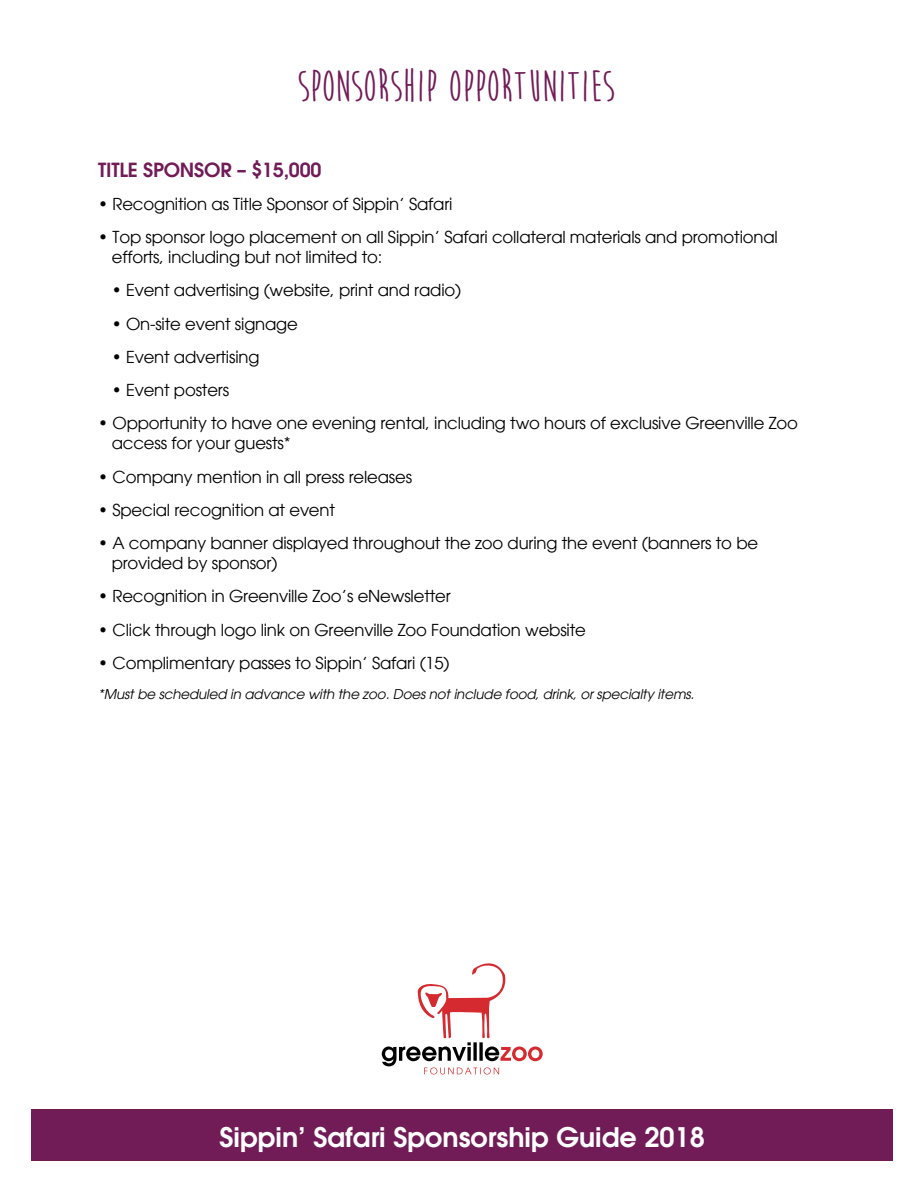
<style>
.page{position:relative;width:918px;height:1188px;background:#fff}
.page>*{position:absolute;margin:0;border:0;box-sizing:border-box;transform-origin:0 0}
.t1{font:700 45px "Moon Flower";color:#711b57}
.t2{font:600 27px "Avant Garde";color:#fff}
.t3{font:600 19.5px "Avant Garde";letter-spacing:-.01em;color:#711b57}
.t4{font:16.5px/19.8px "Avant Garde";letter-spacing:-.01em;color:#000}
.t5{font:italic 13.5px "Avant Garde";letter-spacing:-.01em;color:#000}
</style>
<div class="page">
<div style="left:31px;top:1110px;width:862px;height:51px;background:#711b57"></div>
<svg style="left:382px;top:963px;width:161px;height:112px"></svg>
<h1 class="t1" style="left:297px;top:62px;width:319px">SPONSORSHIP OPPORTUNITIES</h1>
<p class="t3" style="left:98px;top:156px;width:225px">TITLE SPONSOR – $15,000</p>
<p class="t4" style="left:98px;top:194px;width:356px">• Recognition as Title Sponsor of Sippin’ Safari</p>
<p class="t4" style="left:112px;top:227px;width:667px;text-indent:-13px">• Top sponsor logo placement on all Sippin’ Safari collateral materials and promotional efforts, including but not limited to:</p>
<p class="t4" style="left:112px;top:281px;width:351px">• Event advertising (website, print and radio)</p>
<p class="t4" style="left:112px;top:314px;width:188px">• On-site event signage</p>
<p class="t4" style="left:112px;top:347px;width:149px">• Event advertising</p>
<p class="t4" style="left:112px;top:380px;width:119px">• Event posters</p>
<p class="t4" style="left:112px;top:414px;width:688px;text-indent:-13px">• Opportunity to have one evening rental, including two hours of exclusive Greenville Zoo access for your guests*</p>
<p class="t4" style="left:98px;top:467px;width:315px">• Company mention in all press releases</p>
<p class="t4" style="left:98px;top:500px;width:238px">• Special recognition at event</p>
<p class="t4" style="left:112px;top:533px;width:648px;text-indent:-13px">• A company banner displayed throughout the zoo during the event (banners to be provided by sponsor)</p>
<p class="t4" style="left:98px;top:586px;width:354px">• Recognition in Greenville Zoo’s eNewsletter</p>
<p class="t4" style="left:98px;top:620px;width:489px">• Click through logo link on Greenville Zoo Foundation website</p>
<p class="t4" style="left:98px;top:653px;width:353px">• Complimentary passes to Sippin’ Safari (15)</p>
<p class="t5" style="left:98px;top:686px;width:598px">*Must be scheduled in advance with the zoo. Does not include food, drink, or specialty items.</p>
<h2 class="t2" style="left:219px;top:1119px;width:487px">Sippin’ Safari Sponsorship Guide 2018</h2>
</div>
